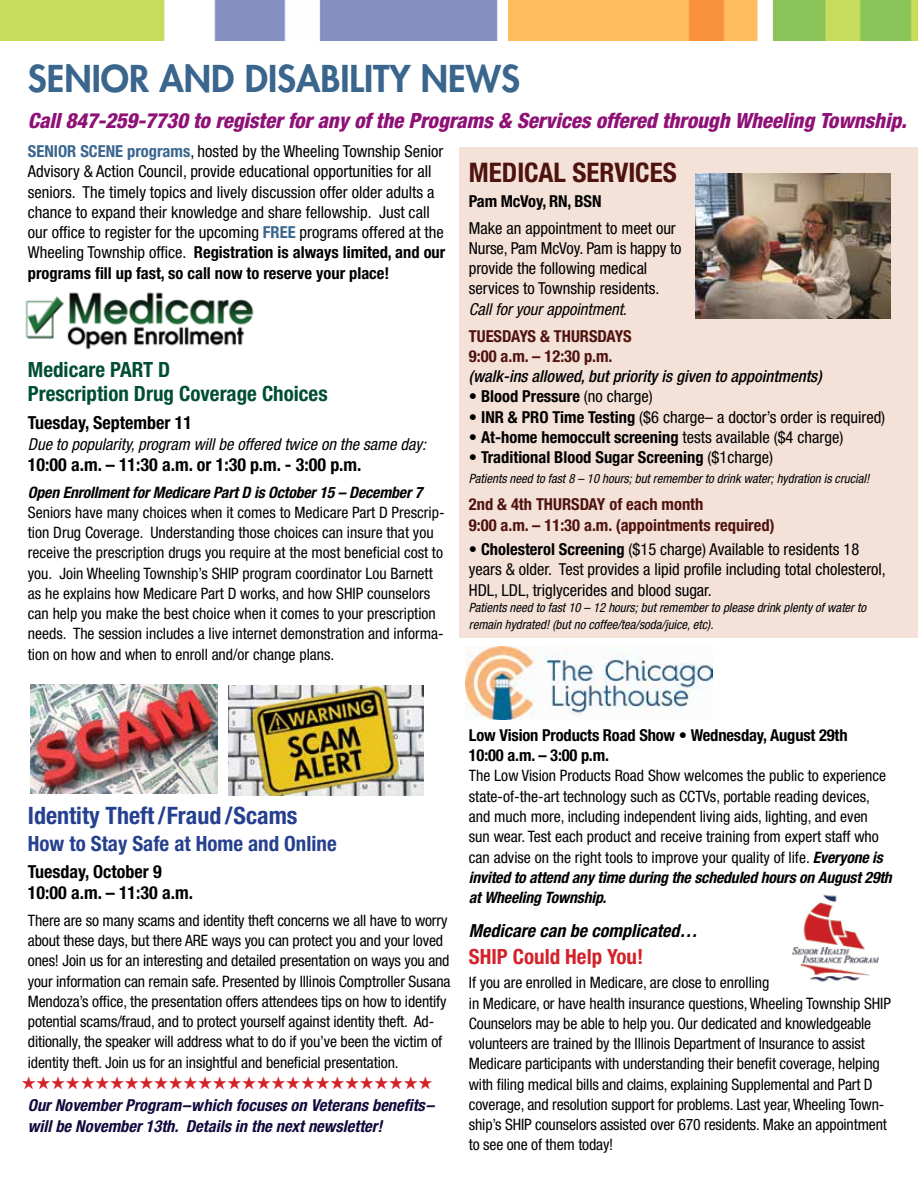
<style>
.page{position:relative;width:918px;height:1188px;background:#fff}
.page>*{position:absolute;margin:0;border:0;box-sizing:border-box;transform-origin:0 0}
.t1{font:800 36px "Futura Std";color:#3a658d}
.t2{font:700 condensed 27px "Helvetica Neue LT Std";color:#4f130d}
.t3{font:700 condensed 24px "Helvetica Neue LT Std";color:#25408f}
.t4{font:italic 800 condensed 21px "Helvetica Neue LT Std";letter-spacing:-.005em;color:#8f1176}
.t5{font:700 condensed 21px/24px "Helvetica Neue LT Std";color:#004d36}
.t6{font:700 condensed 21px "Helvetica Neue LT Std";color:#25408f}
.t7{font:700 condensed 21px "Helvetica Neue LT Std";color:#d2232a}
.t8{font:700 condensed 18px/21px "Helvetica Neue LT Std";color:#000}
.t9{font:18px "Zapf Dingbats ITC";color:#d2232a}
.t10{font:italic 700 condensed 18px "Helvetica Neue LT Std";color:#000}
.t11{font:condensed 16.5px/20.2px "Helvetica Neue LT Std";color:#000}
.t12{font:700 condensed 16.5px/20.2px "Helvetica Neue LT Std";color:#000}
.t13{font:700 condensed 16.5px/20.2px "Helvetica Neue LT Std";color:#4f130d}
.t14{font:italic 700 condensed 16.5px/21px "Helvetica Neue LT Std";color:#12093c}
.t15{font:italic condensed 16.5px "Helvetica Neue LT Std";color:#000}
.t16{font:italic 500 condensed 16.5px "Helvetica Neue LT Std";color:#000}
.t17{font:condensed 15.75px/20.2px "Helvetica Neue LT Std";letter-spacing:-.01em;color:#000}
.t18{font:italic 700 condensed 15.75px "Helvetica Neue LT Std";letter-spacing:-.01em;color:#000}
.t19{font:italic condensed 12.75px/16.5px "Helvetica Neue LT Std";color:#000}
.s1{font-weight:700;color:#3a658d}
.s2{font-weight:700}
.s3{font-weight:400}
.s4{font-weight:700;font-style:italic}
</style>
<div class="page">
<div style="left:459px;top:147px;width:459px;height:491px;background:#f4e1d8"></div>
<img style="left:508px;top:0;width:410px;height:40px">
<img style="left:0;top:0;width:498px;height:40px">
<img style="left:695px;top:173px;width:195px;height:145px">
<img style="left:25px;top:292px;width:229px;height:58px">
<img style="left:466px;top:647px;width:246px;height:73px">
<img style="left:30px;top:685px;width:188px;height:109px">
<img style="left:228px;top:685px;width:196px;height:110px">
<img style="left:792px;top:894px;width:87px;height:88px">
<h1 class="t1" style="left:28px;top:56px;width:494px">SENIOR AND DISABILITY NEWS</h1>
<h3 class="t4" style="left:28px;top:107px;width:880px">Call 847-259-7730 to register for any of the Programs &amp; Services offered through Wheeling Township.</h3>
<p class="t11" style="left:28px;top:141px;width:419px"><span class="s1">SENIOR SCENE programs</span>, hosted by the Wheeling Township Senior Advisory &amp; Action Council, provide educational opportunities for all seniors. The timely topics and lively discussion offer older adults a chance to expand their knowledge and share fellowship. Just call our office to register for the upcoming <span class="s1">FREE</span> programs offered at the Wheeling Township office. <span class="s2">Registration is always limited, and our programs fill up fast, so call now to reserve your place!</span></p>
<h3 class="t5" style="left:28px;top:357px;width:301px">Medicare PART D<br>Prescription Drug Coverage Choices</h3>
<p class="t8" style="left:28px;top:411px;width:166px">Tuesday, September 11</p>
<p class="t15" style="left:28px;top:434px;width:400px">Due to popularity, program will be offered twice on the same day:</p>
<p class="t8" style="left:28px;top:453px;width:335px">10:00 a.m. – 11:30 a.m. or 1:30 p.m. - 3:00 p.m.</p>
<p class="t18" style="left:28px;top:482px;width:396px">Open Enrollment for Medicare Part D is October 15 – December 7</p>
<p class="t17" style="left:28px;top:502px;width:418px">Seniors have many choices when it comes to Medicare Part D Prescrip&shy;tion Drug Coverage. Understanding those choices can insure that you receive the prescription drugs you require at the most beneficial cost to you. Join Wheeling Township’s SHIP program coordinator Lou Barnett as he explains how Medicare Part D works, and how SHIP counselors can help you make the best choice when it comes to your prescription needs. The session includes a live internet demonstration and informa&shy;tion on how and when to enroll and/or change plans.</p>
<h2 class="t2" style="left:469px;top:156px;width:209px">MEDICAL SERVICES</h2>
<p class="t12" style="left:469px;top:190px;width:134px">Pam McVoy, RN, BSN</p>
<p class="t11" style="left:469px;top:218px;width:214px">Make an appointment to meet our<br>Nurse, Pam McVoy. Pam is happy to provide the following medical services to Township residents.</p>
<p class="t15" style="left:469px;top:299px;width:160px">Call for your appointment.</p>
<p class="t13" style="left:469px;top:325px;width:164px">TUESDAYS &amp; THURSDAYS<br>9:00 a.m. – 12:30 p.m.</p>
<p class="t16" style="left:469px;top:366px;width:354px">(walk-ins allowed, but priority is given to appointments)</p>
<p class="t12" style="left:469px;top:386px;width:185px">• Blood Pressure <span class="s3">(no charge)</span></p>
<p class="t11" style="left:469px;top:406px;width:418px"><span class="s2">• INR &amp; PRO Time Testing</span> ($6 charge– a doctor’s order is required)</p>
<p class="t12" style="left:469px;top:427px;width:376px">• At-home hemoccult screening <span class="s3">tests available ($4 charge)</span></p>
<p class="t12" style="left:469px;top:447px;width:306px"><span class="s3">•</span> Traditional Blood Sugar Screening <span class="s3">($1charge)</span></p>
<p class="t19" style="left:469px;top:471px;width:402px">Patients need to fast 8 – 10 hours; but remember to drink water; hydration is crucial!</p>
<p class="t13" style="left:469px;top:494px;width:307px">2nd &amp; 4th THURSDAY of each month<br>9:00 a.m. – 11:30 a.m. (appointments required)</p>
<p class="t11" style="left:469px;top:539px;width:419px">• <span class="s2">Cholesterol Screening</span> ($15 charge) Available to residents 18 years &amp; older. Test provides a lipid profile including total cholesterol,<br>HDL, LDL, triglycerides and blood sugar.</p>
<p class="t19" style="left:469px;top:600px;width:399px">Patients need to fast 10 – 12 hours; but remember to please drink plenty of water to remain hydrated! (but no coffee/tea/soda/juice, etc).</p>
<h3 class="t3" style="left:28px;top:801px;width:271px">Identity Theft / Fraud / Scams</h3>
<h3 class="t6" style="left:28px;top:831px;width:310px">How to Stay Safe at Home and Online</h3>
<p class="t8" style="left:28px;top:861px;width:167px">Tuesday, October 9<br>10:00 a.m. – 11:30 a.m.</p>
<p class="t17" style="left:28px;top:910px;width:424px">There are so many scams and identity theft concerns we all have to worry about these days, but there ARE ways you can protect you and your loved ones! Join us for an interesting and detailed presentation on ways you and your information can remain safe. Presented by Illinois Comptroller Susana Mendoza’s office, the presentation offers attendees tips on how to identify potential scams/fraud, and to protect yourself against identity theft. Ad&shy;ditionally, the speaker will address what to do if you’ve been the victim of identity theft. Join us for an insightful and beneficial presentation.</p>
<p class="t14" style="left:28px;top:1095px;width:408px">Our November Program–which focuses on Veterans benefits– will be November 13th. Details in the next newsletter!</p>
<p class="t9" style="left:22px;top:1075px;width:413px">★★★★★★★★★★★★★★★★★★★★★★★★★★★★</p>
<p class="t12" style="left:469px;top:725px;width:380px">Low Vision Products Road Show • Wednesday, August 29th<br>10:00 a.m. – 3:00 p.m.</p>
<p class="t17" style="left:469px;top:766px;width:424px">The Low Vision Products Road Show welcomes the public to experience state-of-the-art technology such as CCTVs, portable reading devices, and much more, including independent living aids, lighting, and even sun wear. Test each product and receive training from expert staff who can advise on the right tools to improve your quality of life. <span class="s4">Everyone is invited to attend any time during the scheduled hours on August 29th at Wheeling Township.</span></p>
<p class="t10" style="left:469px;top:919px;width:230px">Medicare can be complicated…</p>
<h3 class="t7" style="left:469px;top:944px;width:176px">SHIP Could Help You!</h3>
<p class="t17" style="left:469px;top:973px;width:424px">If you are enrolled in Medicare, are close to enrolling<br>in Medicare, or have health insurance questions, Wheeling Township SHIP Counselors may be able to help you. Our dedicated and knowledgeable volunteers are trained by the Illinois Department of Insurance to assist Medicare participants with understanding their benefit coverage, helping with filing medical bills and claims, explaining Supplemental and Part D coverage, and resolution support for problems. Last year, Wheeling Town&shy;ship’s SHIP counselors assisted over 670 residents. Make an appointment to see one of them today!</p>
</div>
